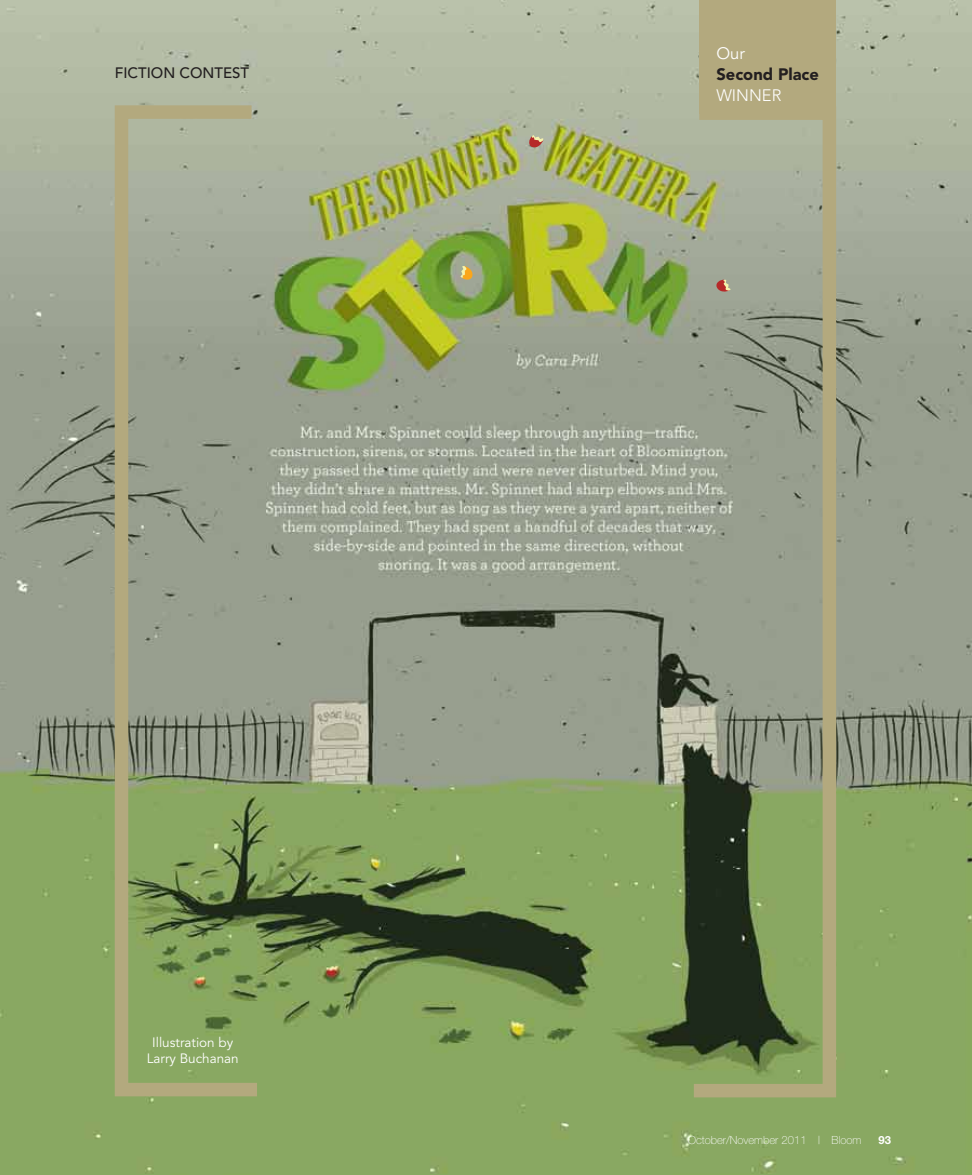
<style>
.page{position:relative;width:972px;height:1175px;background:#fff}
.page>*{position:absolute;margin:0;border:0;box-sizing:border-box;transform-origin:0 0}
.t1{font:900 16.5px "Avenir";color:#231f20}
.t2{font:300 16.5px "Avenir";color:#fff}
.t3{font:16.5px "Avenir";color:#fff}
.t4{font:500 15px "Avenir";color:#231f20}
.t5{font:13.5px/16.5px "Avenir";color:#fff;text-align:center}
.t6{font:100 11.25px "Helvetica Neue";color:#fff}
.t7{font:700 11.25px "Helvetica Neue";color:#fff}
</style>
<div class="page">
<img style="left:0;top:0;width:972px;height:1174px">
<svg style="left:108px;top:99px;width:163px;height:1004px;background:#95a07f"></svg>
<svg style="left:680px;top:100px;width:163px;height:1004px;background:#899376"></svg>
<div style="left:699px;top:0;width:137px;height:113px;background:#b3a97e"></div>
<svg style="left:527px;top:135px;width:16px;height:14px"></svg>
<svg style="left:714px;top:279px;width:17px;height:14px"></svg>
<svg style="left:460px;top:266px;width:13px;height:15px"></svg>
<p class="t4" style="left:115px;top:64px;width:136px">FICTION CONTEST</p>
<p class="t5" style="left:147px;top:1034px;width:94px">Illustration by<br>Larry Buchanan</p>
<p class="t3" style="left:716px;top:43px;width:30px">Our</p>
<p class="t1" style="left:716px;top:64px;width:104px">Second Place</p>
<p class="t2" style="left:716px;top:85px;width:67px">WINNER</p>
<p class="t6" style="left:688px;top:1133px;width:175px">October/November 2011 | Bloom</p>
<p class="t7" style="left:878px;top:1132px;width:14px">93</p>
</div>
